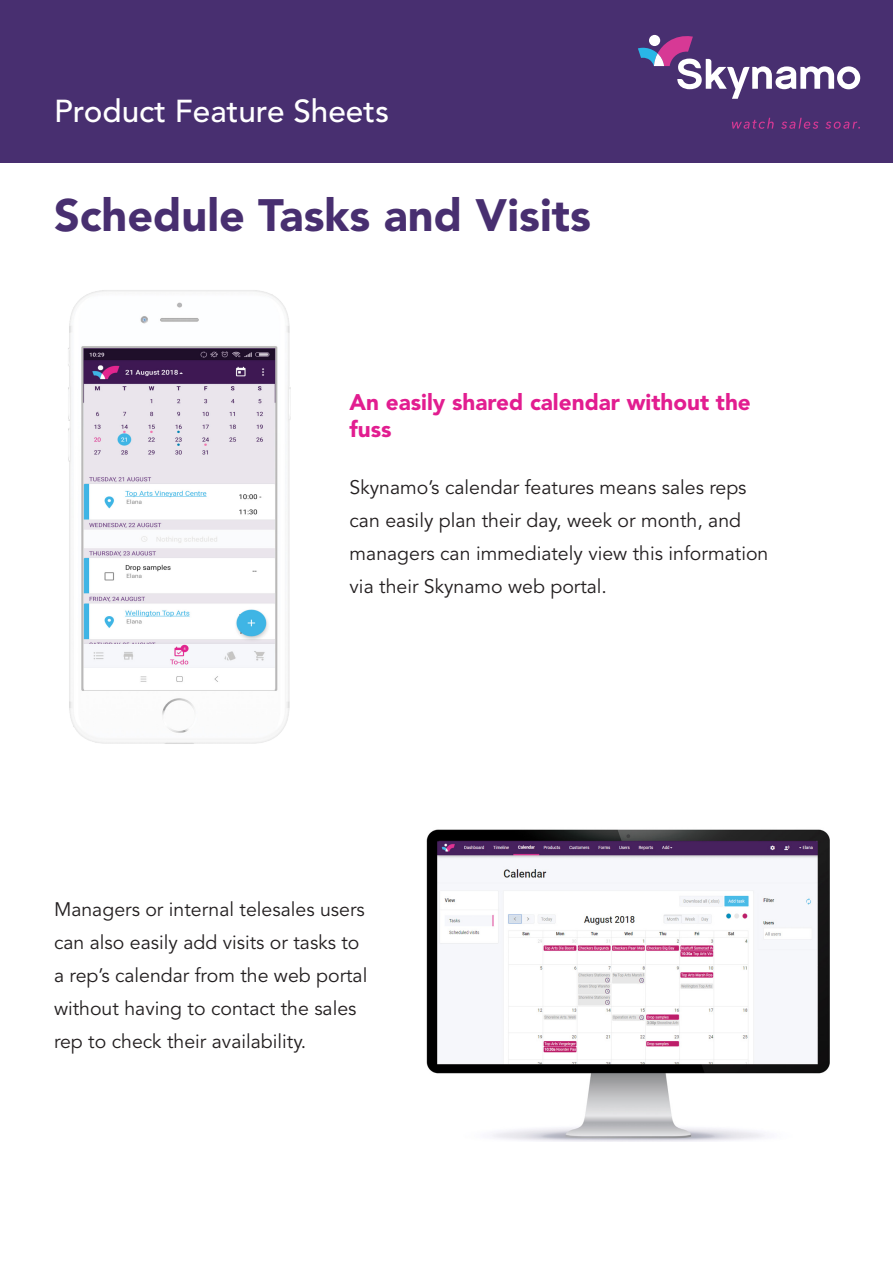
<style>
.page{position:relative;width:893px;height:1263px;background:#fff}
.page>*{position:absolute;margin:0;border:0;box-sizing:border-box;transform-origin:0 0}
.t1{font:900 45px "Avenir LT Std";color:#482f70}
.t2{font:500 31.5px "Avenir LT Std";color:#fff}
.t3{font:900 22.5px/27px "Avenir LT Std";color:#e21d90}
.t4{font:19.5px/33px "Avenir LT Std";color:#231f20}
</style>
<div class="page">
<div style="left:1px;top:1px;width:892px;height:162px;background:#482f70"></div>
<svg style="left:638px;top:35px;width:223px;height:64px"></svg>
<svg style="left:732px;top:118px;width:42px;height:11px"></svg>
<svg style="left:781px;top:118px;width:37px;height:11px"></svg>
<svg style="left:825px;top:122px;width:35px;height:7px"></svg>
<img style="left:426px;top:829px;width:404px;height:313px">
<img style="left:68px;top:290px;width:223px;height:454px">
<p class="t2" style="left:54px;top:93px;width:337px">Product Feature Sheets</p>
<p class="t1" style="left:54px;top:188px;width:538px">Schedule Tasks and Visits</p>
<p class="t3" style="left:350px;top:389px;width:403px">An easily shared calendar without the fuss</p>
<p class="t4" style="left:350px;top:472px;width:420px">Skynamo’s calendar features means sales reps can easily plan their day, week or month, and managers can immediately view this information via their Skynamo web portal.</p>
<p class="t4" style="left:54px;top:894px;width:315px">Managers or internal telesales users can also easily add visits or tasks to a rep’s calendar from the web portal without having to contact the sales rep to check their availability.</p>
</div>
